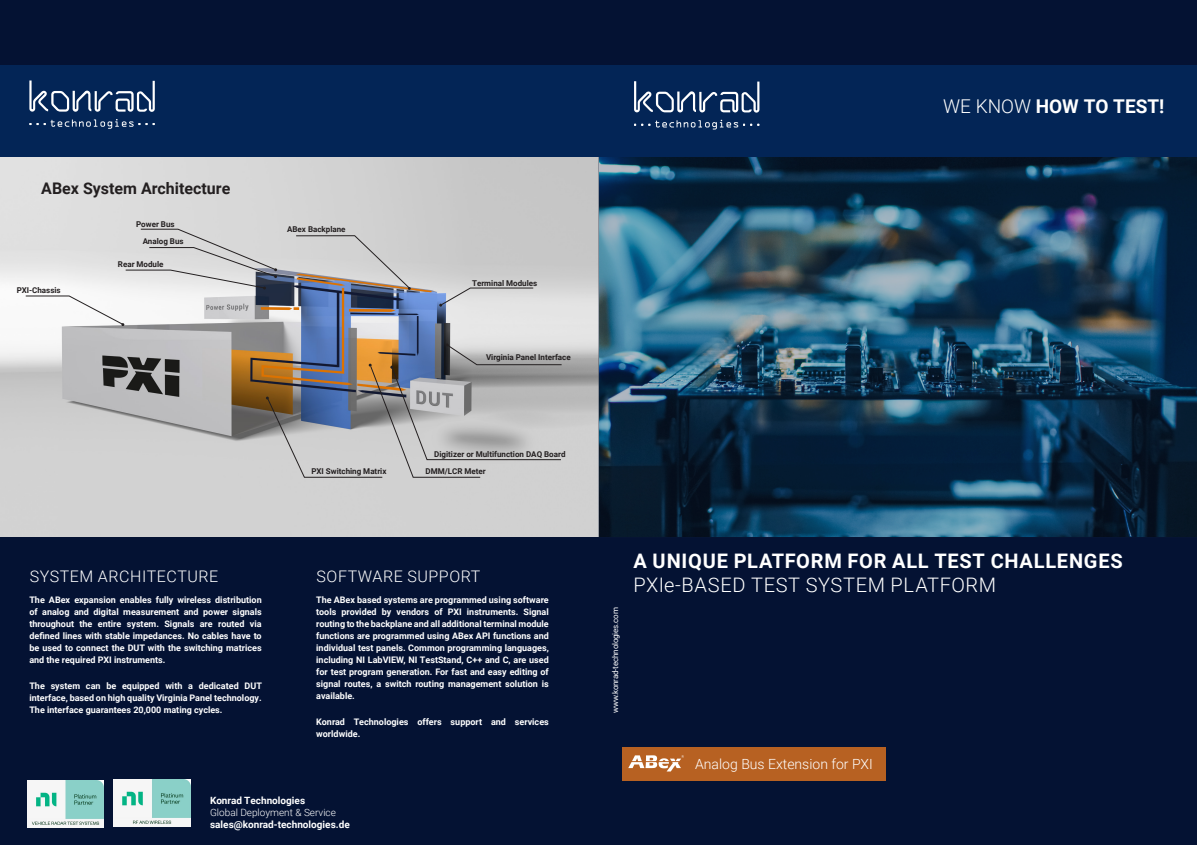
<style>
.page{position:relative;width:1197px;height:845px;background:#fff}
.page>*{position:absolute;margin:0;border:0;box-sizing:border-box;transform-origin:0 0}
.t1{font:700 20px "Roboto";letter-spacing:.04em;color:#fff}
.t2{font:300 20px "Roboto";letter-spacing:.03em;color:#fff}
.t3{font:700 19px "Roboto";color:#fff}
.t4{font:300 16px "Roboto";letter-spacing:.035em;color:#fff}
.t5{font:700 16px "Roboto";color:#231f20}
.t6{font:300 14px "Roboto";color:#fff}
.t7{font:700 10px "Roboto";color:#fff}
.t8{font:300 10px "Roboto";color:#fff}
.t9{font:700 9px/12px "Roboto";color:#fff;text-align:justify}
.t10{font:700 8px "Roboto";color:#231f20}
.t11{font:8px "Roboto";letter-spacing:-.02em;color:#fff}
.s1{font-weight:300}
</style>
<div class="page">
<img style="left:0;top:157px;width:598px;height:381px">
<div style="left:0;top:538px;width:1196px;height:307px;background:#041233"></div>
<div style="left:0;top:54px;width:1196px;height:103px;background:#032556"></div>
<svg style="left:634px;top:120px;width:125px;height:9px"></svg>
<svg style="left:634px;top:81px;width:125px;height:32px"></svg>
<div style="left:0;top:0;width:1196px;height:65px;background:#041233"></div>
<div style="left:622px;top:747px;width:263px;height:33px;background:#b76122"></div>
<svg style="left:628px;top:755px;width:55px;height:16px"></svg>
<svg style="left:25px;top:296px;width:99px;height:30px"></svg>
<svg style="left:125px;top:229px;width:152px;height:60px;background:#cfcfd0"></svg>
<svg style="left:266px;top:343px;width:296px;height:134px;background:#a6a4a5"></svg>
<svg style="left:439px;top:288px;width:94px;height:19px;background:#d2d3d7"></svg>
<svg style="left:296px;top:235px;width:115px;height:55px;background:#bfbebf"></svg>
<svg style="left:37px;top:119px;width:110px;height:10px"></svg>
<svg style="left:29px;top:80px;width:126px;height:32px"></svg>
<img style="left:598px;top:157px;width:598px;height:381px">
<img style="left:27px;top:780px;width:77px;height:47px">
<img style="left:113px;top:780px;width:77px;height:47px">
<h3 class="t5" style="left:41px;top:177px;width:190px">ABex System Architecture</h3>
<p class="t10" style="left:17px;top:284px;width:45px">PXI-Chassis</p>
<p class="t10" style="left:136px;top:218px;width:40px">Power Bus</p>
<p class="t10" style="left:118px;top:259px;width:47px">Rear Module</p>
<p class="t10" style="left:143px;top:236px;width:42px">Analog Bus</p>
<p class="t10" style="left:287px;top:224px;width:60px">ABex Backplane</p>
<p class="t10" style="left:311px;top:466px;width:76px">PXI Switching Matrix</p>
<p class="t10" style="left:472px;top:277px;width:67px">Terminal Modules</p>
<p class="t10" style="left:486px;top:351px;width:86px">Virginia Panel Interface</p>
<p class="t10" style="left:434px;top:448px;width:133px">Digitizer or Multifunction DAQ Board</p>
<p class="t10" style="left:425px;top:465px;width:62px">DMM/LCR Meter</p>
<h3 class="t4" style="left:30px;top:565px;width:190px">SYSTEM ARCHITECTURE</h3>
<p class="t9" style="left:29px;top:593px;width:234px">The ABex expansion enables fully wireless distribution of analog and digital measurement and power signals throughout the entire system. Signals are routed via defined lines with stable impedances. No cables have to be used to connect the DUT with the switching matrices and the required PXI instruments.</p>
<p class="t9" style="left:29px;top:679px;width:234px">The system can be equipped with a dedicated DUT interface, based on high quality Virginia Panel technology.<br>The interface guarantees 20,000 mating cycles.</p>
<h3 class="t4" style="left:316px;top:565px;width:165px">SOFTWARE SUPPORT</h3>
<p class="t9" style="left:316px;top:593px;width:234px">The ABex based systems are programmed using software tools provided by vendors of PXI instruments. Signal routing to the backplane and all additional terminal module functions are programmed using ABex API functions and individual test panels. Common programming languages, including NI LabVIEW, NI TestStand, C++ and C, are used for test program generation. For fast and easy editing of signal routes, a switch routing management solution is available.</p>
<p class="t9" style="left:316px;top:715px;width:234px">Konrad Technologies offers support and services worldwide.</p>
<p class="t7" style="left:210px;top:793px;width:97px">Konrad Technologies</p>
<p class="t8" style="left:210px;top:805px;width:127px">Global Deployment &amp; Service</p>
<p class="t7" style="left:210px;top:817px;width:141px">sales@konrad-technologies.de</p>
<h2 class="t3" style="left:943px;top:93px;width:223px"><span class="s1">WE KNOW</span> HOW TO TEST!</h2>
<p class="t11" style="left:609px;top:713px;width:107px;rotate:-90deg">www.konrad-technologies.com</p>
<h1 class="t1" style="left:633px;top:547px;width:491px">A UNIQUE PLATFORM FOR ALL TEST CHALLENGES</h1>
<h1 class="t2" style="left:633px;top:571px;width:364px">PXIe-BASED TEST SYSTEM PLATFORM</h1>
<h3 class="t6" style="left:695px;top:754px;width:179px">Analog Bus Extension for PXI</h3>
</div>
